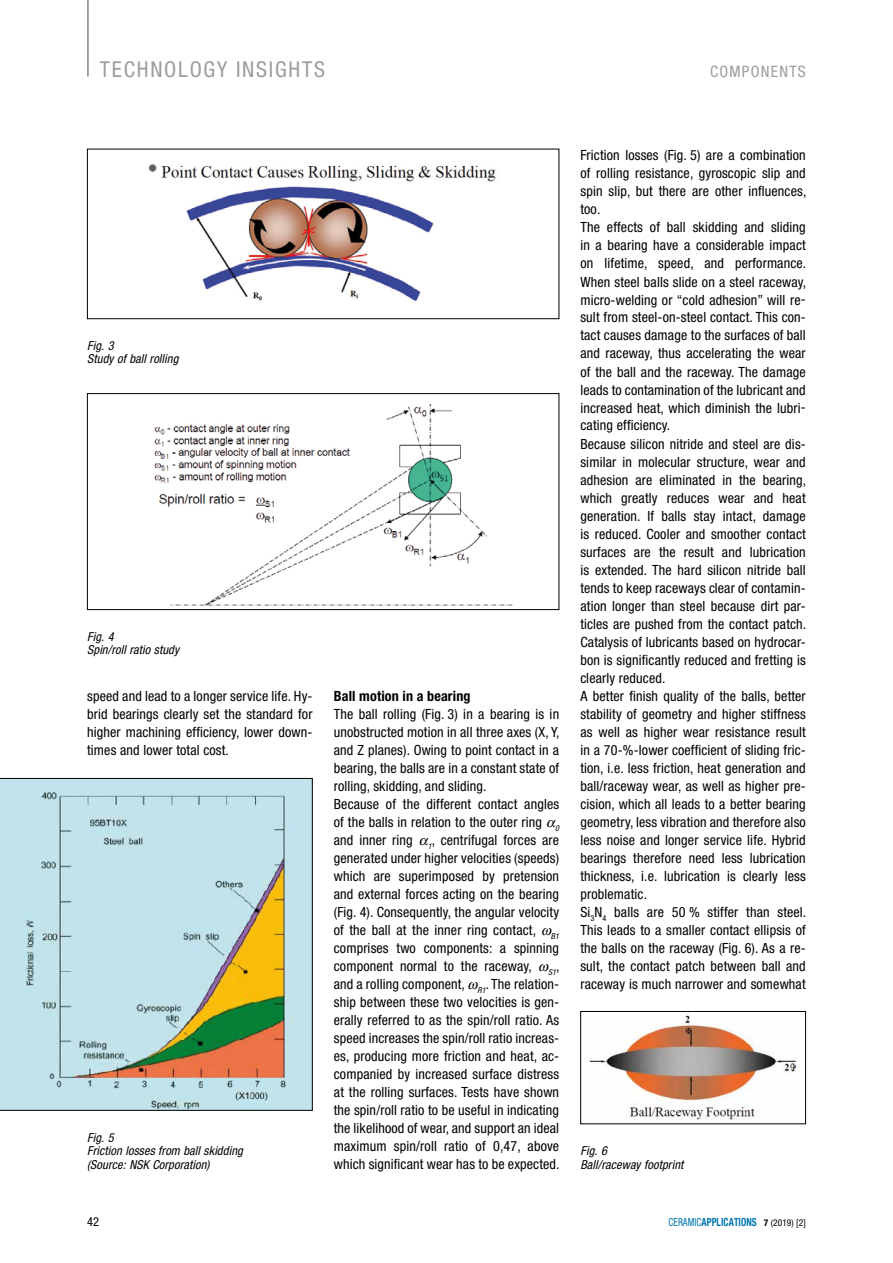
<style>
.page{position:relative;width:893px;height:1263px;background:#fff}
.page>*{position:absolute;margin:0;border:0;box-sizing:border-box;transform-origin:0 0}
.t1{font:condensed 21.9px "Helvetica Neue";letter-spacing:.08em;color:#9d9d9c}
.t2{font:condensed 15.75px "Helvetica Neue";letter-spacing:.08em;color:#9d9d9c}
.t3{font:condensed 14.1px/18px "Helvetica Neue";letter-spacing:.01em;color:#000}
.t4{font:700 condensed 14.1px "Helvetica Neue";letter-spacing:.01em;color:#000}
.t5{font:italic condensed 12.3px/13.5px "Helvetica Neue";letter-spacing:.01em;color:#000}
.t6{font:condensed 12.3px "Helvetica Neue";color:#000}
.t7{font:700 condensed 11.25px "Helvetica Neue";letter-spacing:.01em;color:#0077ae;scale:.83 1}
.s1{font-weight:400}
.s2{font-size:9.3px;color:#000}
.s3{font-weight:400;font-size:9.3px;color:#000}
</style>
<div class="page">
<hr style="left:87px;top:0;width:2px;height:77px;background:#878787">
<img style="left:148px;top:164px;width:348px;height:138px">
<div style="left:87px;top:149px;width:472px;height:170px;border:1px solid #000"></div>
<img style="left:154px;top:404px;width:359px;height:202px">
<div style="left:87px;top:393px;width:472px;height:217px;border:1px solid #000"></div>
<svg style="left:0;top:778px;width:313px;height:332px"></svg>
<img style="left:587px;top:1015px;width:213px;height:105px">
<div style="left:580px;top:1011px;width:226px;height:113px;border:1px solid #000"></div>
<h1 class="t1" style="left:100px;top:56px;width:227px">TECHNOLOGY INSIGHTS</h1>
<p class="t2" style="left:710px;top:62px;width:97px">COMPONENTS</p>
<p class="t5" style="left:87px;top:339px;width:93px">Fig. 3<br>Study of ball rolling</p>
<p class="t5" style="left:87px;top:630px;width:93px">Fig. 4<br>Spin/roll ratio study</p>
<p class="t3" style="left:87px;top:686px;width:227px;text-align:justify">speed and lead to a longer service life. Hy&shy;brid bearings clearly set the standard for higher machining efficiency, lower down&shy;times and lower total cost.</p>
<p class="t5" style="left:87px;top:1130px;width:157px">Fig. 5<br>Friction losses from ball skidding (Source: NSK Corporation)</p>
<p class="t4" style="left:334px;top:687px;width:138px">Ball motion in a bearing</p>
<p class="t3" style="left:334px;top:704px;width:229px">The ball rolling (Fig. 3) in a bearing is in unobstructed motion in all three axes (X, Y, and Z planes). Owing to point contact in a bearing, the balls are in a constant state of rolling, skidding, and sliding.<br>Because of the different contact angles of the balls in relation to the outer ring <sub>0 </sub>and inner ring <sub>1</sub>, centrifugal forces are generated under higher velocities (speeds) which are superimposed by pretension and external forces acting on the bearing (Fig. 4). Consequently, the angular velocity of the ball at the inner ring contact, <sub>B1 </sub>comprises two components: a spinning component normal to the raceway, <sub>S1</sub>, and a rolling component, <sub>R1</sub>. The relation&shy;ship between these two velocities is gen&shy;erally referred to as the spin/roll ratio. As speed increases the spin/roll ratio increas&shy;es, producing more friction and heat, ac&shy;companied by increased surface distress at the rolling surfaces. Tests have shown the spin/roll ratio to be useful in indicating the likelihood of wear, and support an ideal maximum spin/roll ratio of 0,47, above which significant wear has to be expected.</p>
<p class="t3" style="left:580px;top:146px;width:227px">Friction losses (Fig. 5) are a combination of rolling resistance, gyroscopic slip and spin slip, but there are other influences, too.<br>The effects of ball skidding and sliding in a bearing have a considerable impact on lifetime, speed, and performance.<br>When steel balls slide on a steel raceway, micro-welding or “cold adhesion” will re&shy;sult from steel-on-steel contact. This con&shy;tact causes damage to the surfaces of ball and raceway, thus accelerating the wear of the ball and the raceway. The damage leads to contamination of the lubricant and increased heat, which diminish the lubri&shy;cating efficiency.<br>Because silicon nitride and steel are dis&shy;similar in molecular structure, wear and adhesion are eliminated in the bearing, which greatly reduces wear and heat generation. If balls stay intact, damage is reduced. Cooler and smoother contact surfaces are the result and lubrication is extended. The hard silicon nitride ball tends to keep raceways clear of contamin&shy;ation longer than steel because dirt par&shy;ticles are pushed from the contact patch.<br>Catalysis of lubricants based on hydrocar&shy;bon is significantly reduced and fretting is clearly reduced.<br>A better finish quality of the balls, better stability of geometry and higher stiffness as well as higher wear resistance result in a 70-%-lower coefficient of sliding fric&shy;tion, i.e. less friction, heat generation and ball/raceway wear, as well as higher pre&shy;cision, which all leads to a better bearing geometry, less vibration and therefore also less noise and longer service life. Hybrid bearings therefore need less lubrication thickness, i.e. lubrication is clearly less problematic.<br>Si<sub>3</sub>N<sub>4</sub> balls are 50 % stiffer than steel.<br>This leads to a smaller contact ellipsis of the balls on the raceway (Fig. 6). As a re&shy;sult, the contact patch between ball and raceway is much narrower and somewhat</p>
<p class="t5" style="left:580px;top:1144px;width:104px">Fig. 6<br>Ball/raceway footprint</p>
<p class="t6" style="left:87px;top:1214px;width:14px">42</p>
<p class="t7" style="left:669px;top:1215px;width:167px"><span class="s1">CERAMIC</span>APPLICATIONS <span class="s2">7</span> <span class="s3">(2019) [2]</span></p>
</div>
